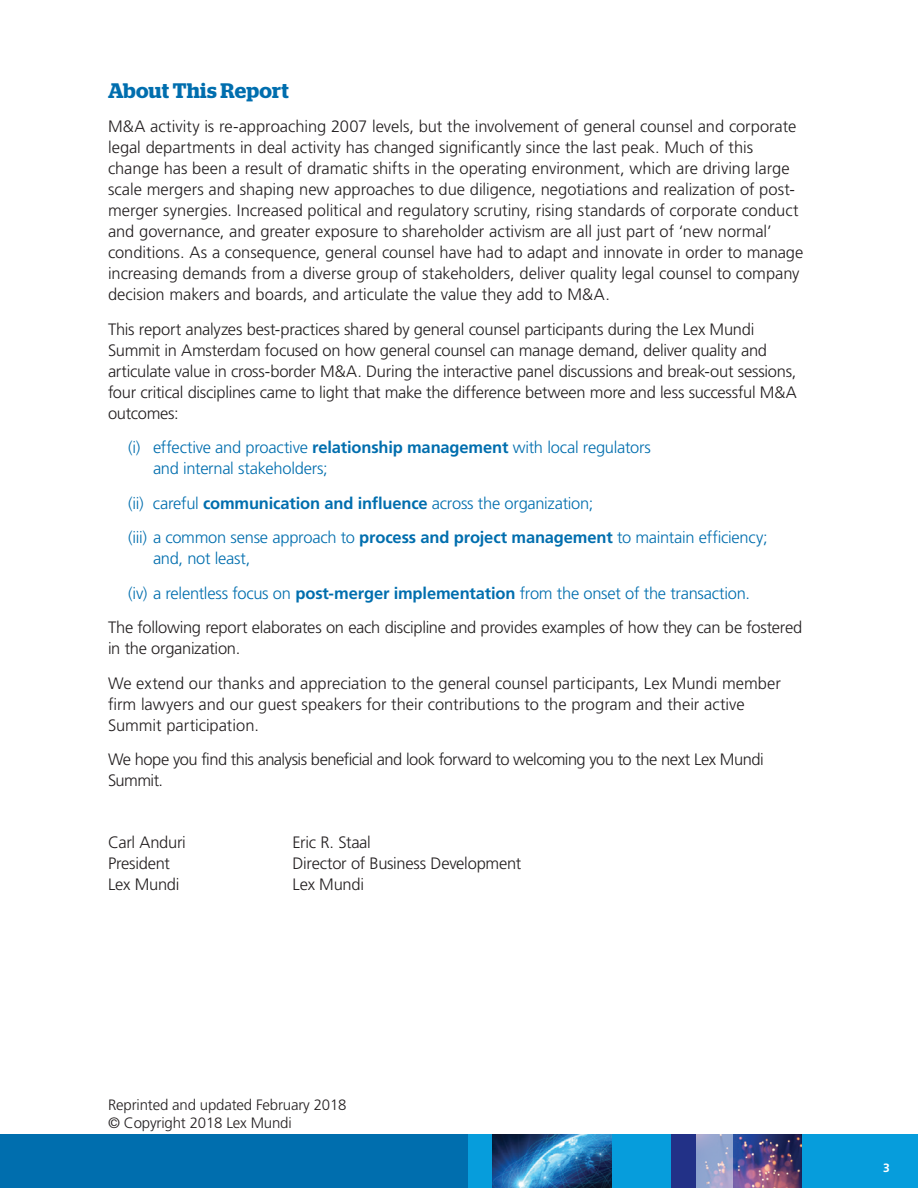
<style>
.page{position:relative;width:918px;height:1188px;background:#fff}
.page>*{position:absolute;margin:0;border:0;box-sizing:border-box;transform-origin:0 0}
.Body{font:600 21px "Stag";letter-spacing:.01em;color:#006eae}
.Body-2{font:300 16.5px/21px "Frutiger LT Std";letter-spacing:-.005em;color:#231f20}
.Body-3{font:300 16.5px/21px "Frutiger LT Std";letter-spacing:-.015em;color:#006eae}
.Body-4{font:300 16.5px/21px "Frutiger LT Std";letter-spacing:-.03em;color:#231f20}
.Body-5{font:300 15px/18px "Frutiger LT Std";letter-spacing:-.01em;color:#231f20}
.t1{font:700 12px "Frutiger LT Std";color:#fff}
.s1{font-weight:700}
</style>
<div class="page">
<div style="left:0;top:1134px;width:918px;height:54px;background:#006eae"></div>
<div style="left:611px;top:1134px;width:61px;height:54px;background:#069ddc"></div>
<div style="left:468px;top:1134px;width:24px;height:54px;background:#069ddc"></div>
<div style="left:802px;top:1134px;width:116px;height:54px;background:#069ddc"></div>
<img style="left:492px;top:1134px;width:119px;height:54px">
<img style="left:733px;top:1134px;width:69px;height:54px">
<div style="left:672px;top:1134px;width:24px;height:54px;background:#223187"></div>
<svg style="left:696px;top:1134px;width:37px;height:54px;background:#9ba6ce"></svg>
<p class="Body" style="left:108px;top:78px;width:182px">About This Report</p>
<p class="Body-2" style="left:108px;top:116px;width:697px">M&amp;A activity is re-approaching 2007 levels, but the involvement of general counsel and corporate legal departments in deal activity has changed significantly since the last peak. Much of this change has been a result of dramatic shifts in the operating environment, which are driving large scale mergers and shaping new approaches to due diligence, negotiations and realization of post&shy;merger synergies. Increased political and regulatory scrutiny, rising standards of corporate conduct and governance, and greater exposure to shareholder activism are all just part of ‘new normal’ conditions. As a consequence, general counsel have had to adapt and innovate in order to manage increasing demands from a diverse group of stakeholders, deliver quality legal counsel to company decision makers and boards, and articulate the value they add to M&amp;A.</p>
<p class="Body-2" style="left:108px;top:319px;width:690px">This report analyzes best-practices shared by general counsel participants during the Lex Mundi Summit in Amsterdam focused on how general counsel can manage demand, deliver quality and articulate value in cross-border M&amp;A. During the interactive panel discussions and break-out sessions, four critical disciplines came to light that make the difference between more and less successful M&amp;A outcomes:</p>
<p class="Body-3" style="left:153px;top:437px;width:499px;text-indent:-25px">(i) effective and proactive <span class="s1">relationship management</span> with local regulators and internal stakeholders;</p>
<p class="Body-3" style="left:128px;top:493px;width:467px">(ii) careful <span class="s1">communication and influence</span> across the organization;</p>
<p class="Body-3" style="left:153px;top:527px;width:616px;text-indent:-25px">(iii) a common sense approach to <span class="s1">process and project management</span> to maintain efficiency; and, not least,</p>
<p class="Body-3" style="left:128px;top:583px;width:623px">(iv) a relentless focus on <span class="s1">post-merger implementation</span> from the onset of the transaction.</p>
<p class="Body-2" style="left:108px;top:617px;width:696px">The following report elaborates on each discipline and provides examples of how they can be fostered in the organization.</p>
<p class="Body-2" style="left:108px;top:673px;width:674px">We extend our thanks and appreciation to the general counsel participants, Lex Mundi member firm lawyers and our guest speakers for their contributions to the program and their active<br>Summit participation.</p>
<p class="Body-4" style="left:108px;top:749px;width:657px">We hope you find this analysis beneficial and look forward to welcoming you to the next Lex Mundi<br>Summit.</p>
<p class="Body-2" style="left:108px;top:832px;width:79px">Carl Anduri</p>
<p class="Body-2" style="left:293px;top:832px;width:80px">Eric R. Staal</p>
<p class="Body-2" style="left:108px;top:853px;width:63px">President</p>
<p class="Body-2" style="left:293px;top:853px;width:230px">Director of Business Development</p>
<p class="Body-2" style="left:108px;top:874px;width:73px">Lex Mundi</p>
<p class="Body-2" style="left:293px;top:874px;width:73px">Lex Mundi</p>
<p class="Body-5" style="left:108px;top:1096px;width:240px">Reprinted and updated February 2018 © Copyright 2018 Lex Mundi</p>
<p class="t1" style="left:883px;top:1161px;width:8px">3</p>
</div>
